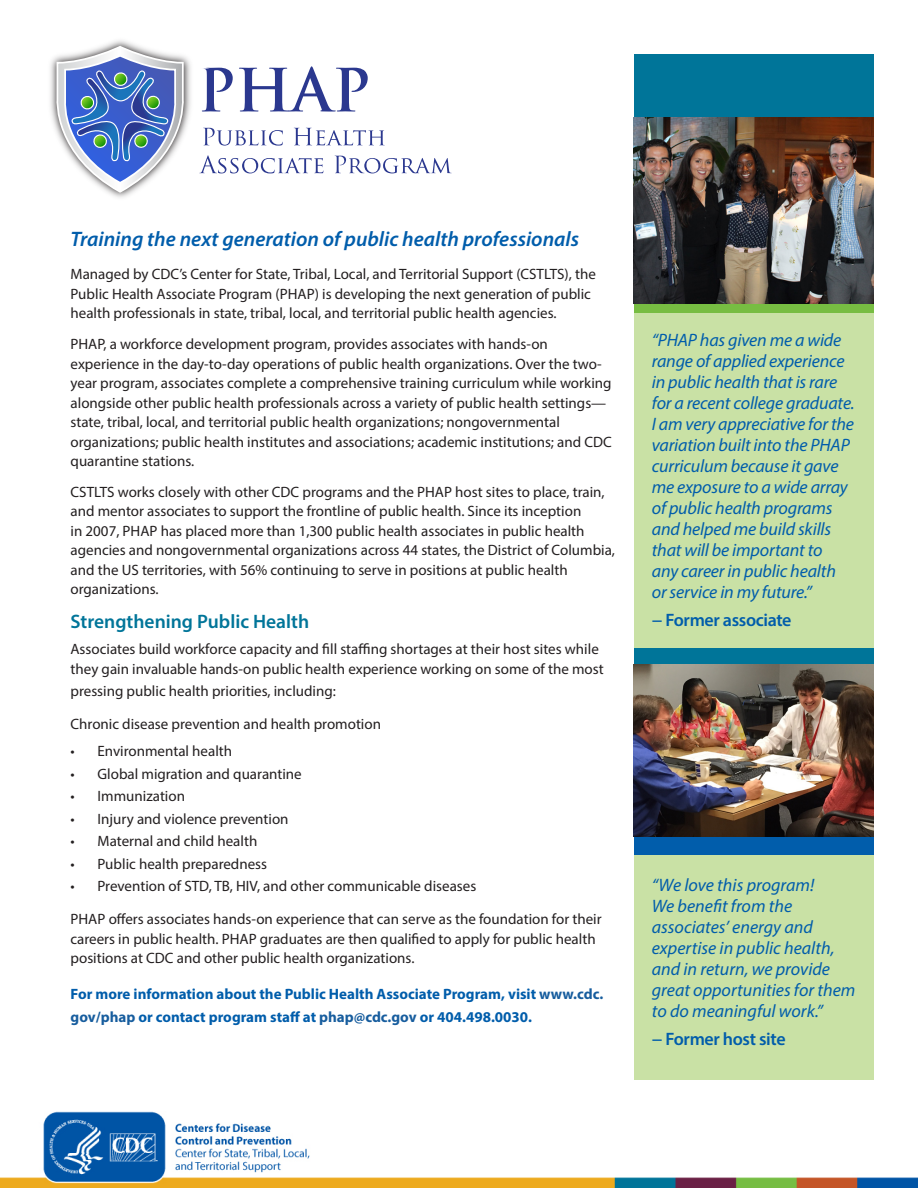
<style>
.page{position:relative;width:918px;height:1188px;background:#fff}
.page>*{position:absolute;margin:0;border:0;box-sizing:border-box;transform-origin:0 0}
.body_copy{font:italic 600 21px "Myriad Pro";color:#015dab}
.body_copy-2{font:600 19.5px "Myriad Pro";color:#007599}
.t1{font:italic 18px/21px "Myriad Pro";letter-spacing:-.01em;color:#015dab}
.t2{font:600 18px "Myriad Pro";letter-spacing:-.02em;color:#015dab}
.body_copy-3{font:15px/19.5px "Myriad Pro";color:#231f20}
.body_copy-4{font:700 15px/22.5px "Myriad Pro";color:#015dab}
.s1{color:#175d9e}
</style>
<div class="page">
<div style="left:634px;top:54px;width:240px;height:702px;background:#007599"></div>
<div style="left:634px;top:298px;width:240px;height:20px;background:#77bd42"></div>
<div style="left:634px;top:313px;width:240px;height:335px;background:#c9e1a5"></div>
<div style="left:634px;top:775px;width:240px;height:305px;background:#c9e1a5"></div>
<div style="left:634px;top:668px;width:240px;height:187px;background:#015dab"></div>
<svg style="left:202px;top:68px;width:31px;height:44px"></svg>
<svg style="left:239px;top:66px;width:129px;height:46px"></svg>
<svg style="left:203px;top:128px;width:80px;height:18px"></svg>
<svg style="left:294px;top:128px;width:90px;height:17px"></svg>
<svg style="left:199px;top:155px;width:124px;height:18px"></svg>
<svg style="left:335px;top:156px;width:117px;height:17px"></svg>
<img style="left:50px;top:40px;width:141px;height:158px">
<svg style="left:54px;top:45px;width:132px;height:148px"></svg>
<img style="left:634px;top:117px;width:240px;height:186px">
<img style="left:634px;top:665px;width:240px;height:171px">
<img style="left:0;top:1112px;width:918px;height:76px">
<p class="body_copy" style="left:71px;top:226px;width:510px">Training the next generation of public health professionals</p>
<p class="body_copy-3" style="left:71px;top:264px;width:527px">Managed by CDC’s Center for State, Tribal, Local, and Territorial Support (CSTLTS), the<br>Public Health Associate Program (PHAP) is developing the next generation of public health professionals in state, tribal, local, and territorial public health agencies.</p>
<p class="body_copy-3" style="left:71px;top:334px;width:543px">PHAP, a workforce development program, provides associates with hands-on experience in the day-to-day operations of public health organizations. Over the two&shy;year program, associates complete a comprehensive training curriculum while working alongside other public health professionals across a variety of public health settings— state, tribal, local, and territorial public health organizations; nongovernmental organizations; public health institutes and associations; academic institutions; and CDC quarantine stations.</p>
<p class="body_copy-3" style="left:71px;top:482px;width:546px">CSTLTS works closely with other CDC programs and the PHAP host sites to place, train, and mentor associates to support the frontline of public health. Since its inception<br>in 2007, PHAP has placed more than 1,300 public health associates in public health agencies and nongovernmental organizations across 44 states, the District of Columbia, and the US territories, with 56% continuing to serve in positions at public health organizations.</p>
<p class="body_copy-2" style="left:71px;top:609px;width:240px">Strengthening Public Health</p>
<p class="body_copy-3" style="left:71px;top:639px;width:535px">Associates build workforce capacity and fill staffing shortages at their host sites while they gain invaluable hands-on public health experience working on some of the most</p>
<p class="body_copy-3" style="left:71px;top:681px;width:267px">pressing public health priorities, including:</p>
<p class="body_copy-3" style="left:71px;top:714px;width:312px">Chronic disease prevention and health promotion</p>
<p class="body_copy-3" style="left:71px;top:741px;width:163px">• Environmental health</p>
<p class="body_copy-3" style="left:71px;top:764px;width:233px">• Global migration and quarantine</p>
<p class="body_copy-3" style="left:71px;top:786px;width:116px">• Immunization</p>
<p class="body_copy-3" style="left:71px;top:809px;width:220px">• Injury and violence prevention</p>
<p class="body_copy-3" style="left:71px;top:831px;width:188px">• Maternal and child health</p>
<p class="body_copy-3" style="left:71px;top:854px;width:198px">• Public health preparedness</p>
<p class="body_copy-3" style="left:71px;top:876px;width:407px">• Prevention of STD, TB, HIV, and other communicable diseases</p>
<p class="body_copy-3" style="left:71px;top:909px;width:533px">PHAP offers associates hands-on experience that can serve as the foundation for their careers in public health. PHAP graduates are then qualified to apply for public health positions at CDC and other public health organizations.</p>
<p class="body_copy-4" style="left:71px;top:983px;width:534px">For more information about the Public Health Associate Program, visit <span class="s1">www.cdc. gov/phap</span> or contact program staff at <span class="s1">phap@cdc.gov</span> or 404.498.0030.</p>
<p class="t1" style="left:652px;top:329px;width:204px">“PHAP has given me a wide range of applied experience in public health that is rare for a recent college graduate.<br>I am very appreciative for the variation built into the PHAP curriculum because it gave me exposure to a wide array of public health programs and helped me build skills that will be important to<br>any career in public health or service in my future.”</p>
<p class="t2" style="left:652px;top:608px;width:141px">− Former associate</p>
<p class="t1" style="left:652px;top:874px;width:205px">“We love this program!<br>We benefit from the associates’ energy and expertise in public health, and in return, we provide great opportunities for them to do meaningful work.”</p>
<p class="t2" style="left:652px;top:1027px;width:135px">− Former host site</p>
</div>
